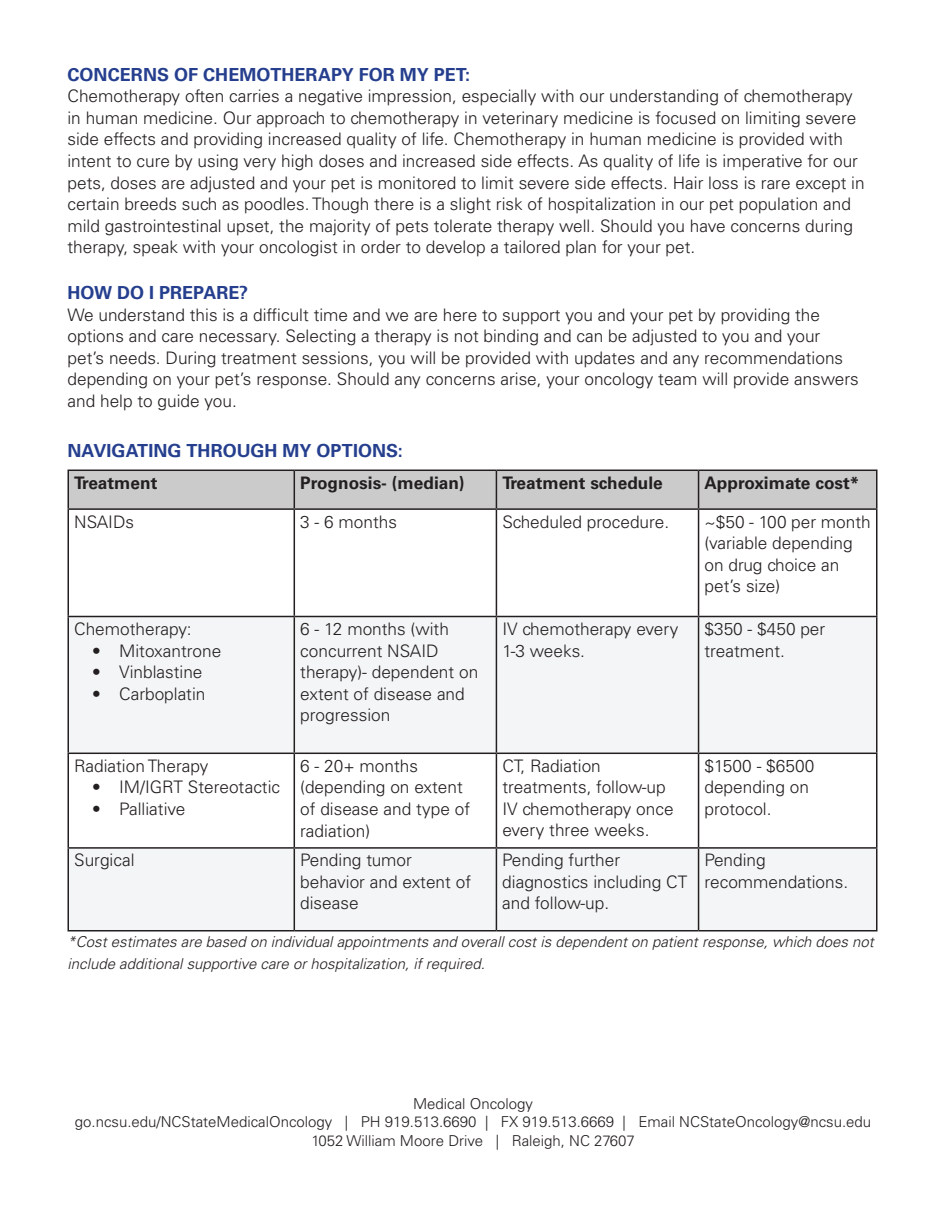
<style>
.page{position:relative;width:945px;height:1215px;background:#fff}
.page>*{position:absolute;margin:0;border:0;box-sizing:border-box;transform-origin:0 0}
.t1{font:700 18px "Univers LT Std";letter-spacing:.005em;color:#253f8e}
.t2{font:300 17.25px/21.6px "Univers LT Std";color:#231f20}
.t3{font:700 17.25px "Univers LT Std";color:#231f20}
.t4{font:italic 300 15px/21.6px "Univers LT Std";color:#231f20}
.t5{font:300 15px/18px "Univers LT Std";color:#231f20;text-align:center}
</style>
<div class="page">
<div style="left:69px;top:471px;width:807px;height:37px;background:#cbcbcb"></div>
<svg style="left:69px;top:617px;width:807px;height:313px;fill:#f4f5f6"></svg>
<hr style="left:68px;top:470px;width:226px;height:1px;background:#231f20">
<hr style="left:68px;top:471px;width:1px;height:37px;background:#231f20">
<hr style="left:294px;top:470px;width:202px;height:1px;background:#231f20">
<hr style="left:294px;top:471px;width:1px;height:37px;background:#231f20">
<hr style="left:496px;top:470px;width:203px;height:1px;background:#231f20">
<hr style="left:496px;top:471px;width:1px;height:37px;background:#231f20">
<hr style="left:699px;top:470px;width:179px;height:1px;background:#231f20">
<hr style="left:698px;top:471px;width:1px;height:37px;background:#231f20">
<hr style="left:876px;top:471px;width:2px;height:37px;background:#231f20">
<hr style="left:68px;top:508px;width:226px;height:2px;background:#231f20">
<hr style="left:68px;top:510px;width:1px;height:106px;background:#231f20">
<hr style="left:294px;top:508px;width:202px;height:2px;background:#231f20">
<hr style="left:294px;top:510px;width:1px;height:106px;background:#231f20">
<hr style="left:496px;top:508px;width:203px;height:2px;background:#231f20">
<hr style="left:496px;top:510px;width:1px;height:106px;background:#231f20">
<hr style="left:699px;top:508px;width:179px;height:2px;background:#231f20">
<hr style="left:698px;top:510px;width:1px;height:106px;background:#231f20">
<hr style="left:876px;top:510px;width:2px;height:106px;background:#231f20">
<hr style="left:68px;top:616px;width:226px;height:1px;background:#231f20">
<hr style="left:68px;top:617px;width:1px;height:136px;background:#231f20">
<hr style="left:294px;top:616px;width:202px;height:1px;background:#231f20">
<hr style="left:294px;top:617px;width:1px;height:136px;background:#231f20">
<hr style="left:496px;top:616px;width:203px;height:1px;background:#231f20">
<hr style="left:496px;top:617px;width:1px;height:136px;background:#231f20">
<hr style="left:699px;top:616px;width:179px;height:1px;background:#231f20">
<hr style="left:698px;top:617px;width:1px;height:136px;background:#231f20">
<hr style="left:876px;top:617px;width:2px;height:136px;background:#231f20">
<hr style="left:68px;top:753px;width:226px;height:1px;background:#231f20">
<hr style="left:68px;top:754px;width:1px;height:93px;background:#231f20">
<hr style="left:294px;top:753px;width:202px;height:1px;background:#231f20">
<hr style="left:294px;top:754px;width:1px;height:93px;background:#231f20">
<hr style="left:496px;top:753px;width:203px;height:1px;background:#231f20">
<hr style="left:496px;top:754px;width:1px;height:93px;background:#231f20">
<hr style="left:699px;top:753px;width:179px;height:1px;background:#231f20">
<hr style="left:698px;top:754px;width:1px;height:93px;background:#231f20">
<hr style="left:876px;top:754px;width:2px;height:93px;background:#231f20">
<hr style="left:68px;top:847px;width:226px;height:2px;background:#231f20">
<hr style="left:68px;top:849px;width:1px;height:81px;background:#231f20">
<hr style="left:294px;top:847px;width:202px;height:2px;background:#231f20">
<hr style="left:294px;top:849px;width:1px;height:81px;background:#231f20">
<hr style="left:496px;top:847px;width:203px;height:2px;background:#231f20">
<hr style="left:496px;top:849px;width:1px;height:81px;background:#231f20">
<hr style="left:699px;top:847px;width:179px;height:2px;background:#231f20">
<hr style="left:698px;top:849px;width:1px;height:81px;background:#231f20">
<hr style="left:876px;top:849px;width:2px;height:81px;background:#231f20">
<hr style="left:68px;top:930px;width:226px;height:2px;background:#231f20">
<hr style="left:294px;top:930px;width:202px;height:2px;background:#231f20">
<hr style="left:496px;top:930px;width:203px;height:2px;background:#231f20">
<hr style="left:699px;top:930px;width:179px;height:2px;background:#231f20">
<p class="t1" style="left:68px;top:64px;width:404px">CONCERNS OF CHEMOTHERAPY FOR MY PET:</p>
<p class="t2" style="left:68px;top:85px;width:799px">Chemotherapy often carries a negative impression, especially with our understanding of chemotherapy in human medicine. Our approach to chemotherapy in veterinary medicine is focused on limiting severe side effects and providing increased quality of life. Chemotherapy in human medicine is provided with intent to cure by using very high doses and increased side effects. As quality of life is imperative for our pets, doses are adjusted and your pet is monitored to limit severe side effects. Hair loss is rare except in certain breeds such as poodles. Though there is a slight risk of hospitalization in our pet population and mild gastrointestinal upset, the majority of pets tolerate therapy well. Should you have concerns during therapy, speak with your oncologist in order to develop a tailored plan for your pet.</p>
<p class="t1" style="left:68px;top:282px;width:182px">HOW DO I PREPARE?</p>
<p class="t2" style="left:68px;top:304px;width:793px">We understand this is a difficult time and we are here to support you and your pet by providing the options and care necessary. Selecting a therapy is not binding and can be adjusted to you and your pet’s needs. During treatment sessions, you will be provided with updates and any recommendations depending on your pet’s response. Should any concerns arise, your oncology team will provide answers and help to guide you.</p>
<p class="t1" style="left:68px;top:440px;width:337px">NAVIGATING THROUGH MY OPTIONS:</p>
<p class="t3" style="left:74px;top:473px;width:85px">Treatment</p>
<p class="t3" style="left:300px;top:473px;width:166px">Prognosis- (median)</p>
<p class="t3" style="left:502px;top:473px;width:162px">Treatment schedule</p>
<p class="t3" style="left:705px;top:473px;width:156px">Approximate cost*</p>
<p class="t2" style="left:74px;top:511px;width:61px">NSAIDs</p>
<p class="t2" style="left:300px;top:511px;width:98px">3 - 6 months</p>
<p class="t2" style="left:502px;top:511px;width:168px">Scheduled procedure.</p>
<p class="t2" style="left:705px;top:511px;width:168px">~$50 - 100 per month (variable depending on drug choice an pet’s size)</p>
<p class="t2" style="left:74px;top:618px;width:119px">Chemotherapy:</p>
<p class="t2" style="left:92px;top:640px;width:131px">• Mitoxantrone</p>
<p class="t2" style="left:92px;top:661px;width:112px">• Vinblastine</p>
<p class="t2" style="left:92px;top:683px;width:115px">• Carboplatin</p>
<p class="t2" style="left:300px;top:618px;width:180px">6 - 12 months (with concurrent NSAID therapy)- dependent on extent of disease and progression</p>
<p class="t2" style="left:502px;top:618px;width:178px">IV chemotherapy every<br>1-3 weeks.</p>
<p class="t2" style="left:704px;top:618px;width:122px">$350 - $450 per treatment.</p>
<p class="t2" style="left:74px;top:755px;width:136px">Radiation Therapy</p>
<p class="t2" style="left:92px;top:776px;width:190px">• IM/IGRT Stereotactic</p>
<p class="t2" style="left:92px;top:798px;width:95px">• Palliative</p>
<p class="t2" style="left:300px;top:755px;width:172px">6 - 20+ months (depending on extent of disease and type of radiation)</p>
<p class="t2" style="left:502px;top:755px;width:173px">CT, Radiation treatments, follow-up<br>IV chemotherapy once every three weeks.</p>
<p class="t2" style="left:704px;top:755px;width:112px">$1500 - $6500 depending on protocol.</p>
<p class="t2" style="left:74px;top:849px;width:62px">Surgical</p>
<p class="t2" style="left:300px;top:849px;width:172px">Pending tumor behavior and extent of disease</p>
<p class="t2" style="left:502px;top:849px;width:187px">Pending further diagnostics including CT and follow-up.</p>
<p class="t2" style="left:704px;top:849px;width:145px">Pending recommendations.</p>
<p class="t4" style="left:68px;top:931px;width:808px">*Cost estimates are based on individual appointments and overall cost is dependent on patient response, which does not include additional supportive care or hospitalization, if required.</p>
<p class="t5" style="left:75px;top:1095px;width:798px">Medical Oncology<br>go.ncsu.edu/NCStateMedicalOncology | PH 919.513.6690 | FX 919.513.6669 | Email NCStateOncology@ncsu.edu</p>
<p class="t5" style="left:311px;top:1132px;width:325px">1052 William Moore Drive | Raleigh, NC 27607</p>
</div>
